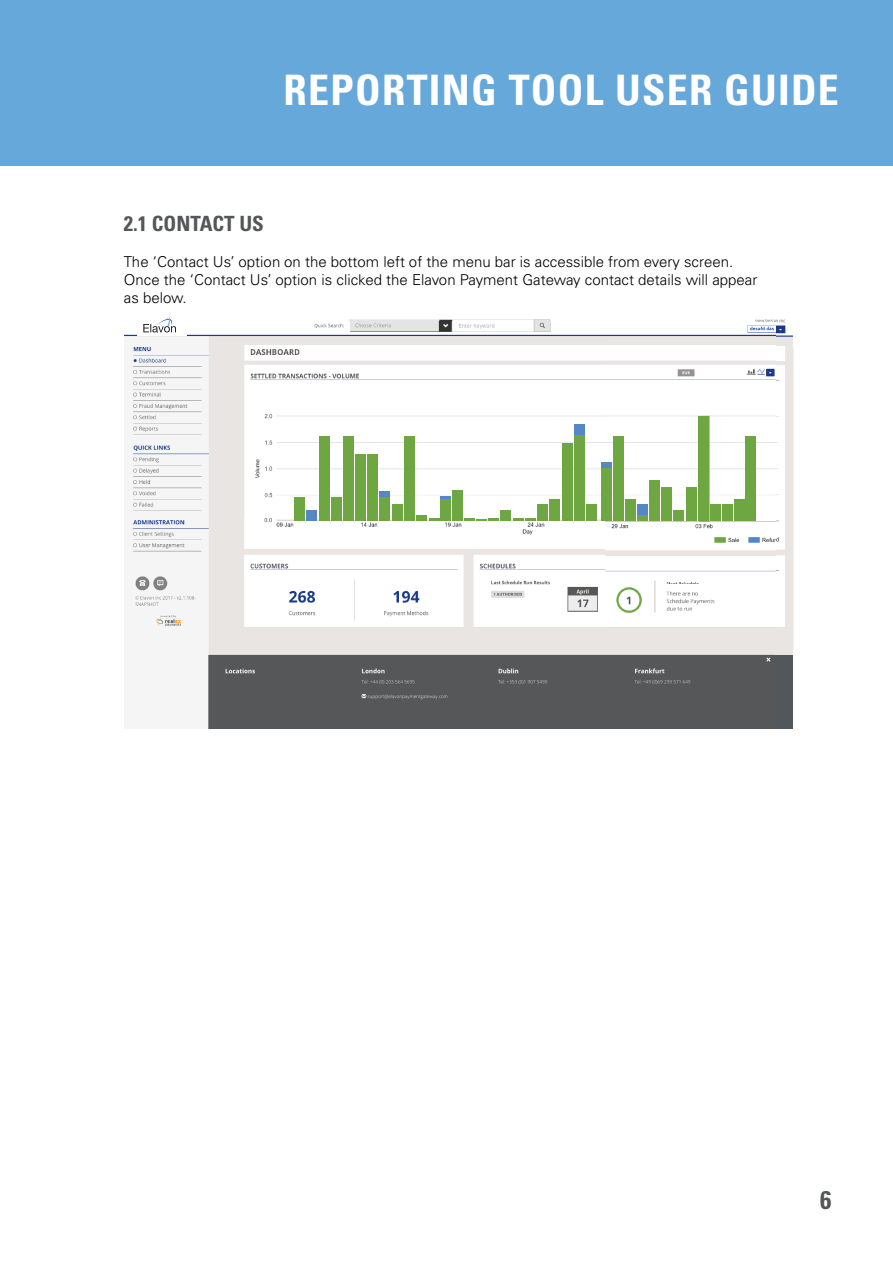
<style>
.page{position:relative;width:893px;height:1263px;background:#fff}
.page>*{position:absolute;margin:0;border:0;box-sizing:border-box;transform-origin:0 0}
.t1{font:700 condensed 42px "Univers LT Pro";letter-spacing:.03em;color:#fff}
.Headings3{font:700 condensed 25.5px "Univers LT Pro";color:#54575a}
.Headings2{font:700 condensed 21px "Univers LT Pro";color:#54575a}
.t2{font:300 15px/18px "Univers LT Pro 45";color:#000}
</style>
<div class="page">
<div style="left:0;top:0;width:893px;height:166px;background:#67a8db"></div>
<img style="left:133px;top:349px;width:643px;height:379px">
<img style="left:124px;top:319px;width:669px;height:30px">
<div style="left:698px;top:416px;width:11px;height:105px;background:#6ea642"></div>
<div style="left:574px;top:435px;width:10px;height:86px;background:#6ea642"></div>
<div style="left:405px;top:436px;width:10px;height:85px;background:#6ea642"></div>
<div style="left:343px;top:436px;width:10px;height:85px;background:#6ea642"></div>
<div style="left:319px;top:436px;width:10px;height:85px;background:#6ea642"></div>
<div style="left:746px;top:436px;width:10px;height:85px;background:#6ea642"></div>
<div style="left:613px;top:436px;width:11px;height:85px;background:#6ea642"></div>
<div style="left:355px;top:454px;width:11px;height:67px;background:#6ea642"></div>
<div style="left:368px;top:454px;width:10px;height:67px;background:#6ea642"></div>
<div style="left:711px;top:504px;width:10px;height:17px;background:#6ea642"></div>
<div style="left:686px;top:487px;width:10px;height:34px;background:#6ea642"></div>
<div style="left:662px;top:487px;width:10px;height:34px;background:#6ea642"></div>
<div style="left:649px;top:480px;width:11px;height:41px;background:#6ea642"></div>
<div style="left:673px;top:510px;width:11px;height:11px;background:#6ea642"></div>
<div style="left:586px;top:504px;width:11px;height:17px;background:#6ea642"></div>
<div style="left:601px;top:468px;width:10px;height:53px;background:#6ea642"></div>
<div style="left:537px;top:504px;width:11px;height:17px;background:#6ea642"></div>
<div style="left:392px;top:504px;width:11px;height:17px;background:#6ea642"></div>
<div style="left:380px;top:497px;width:10px;height:24px;background:#6ea642"></div>
<div style="left:331px;top:497px;width:11px;height:24px;background:#6ea642"></div>
<div style="left:295px;top:497px;width:10px;height:24px;background:#6ea642"></div>
<div style="left:417px;top:515px;width:10px;height:6px;background:#6ea642"></div>
<svg style="left:429px;top:518px;width:10px;height:3px"></svg>
<div style="left:452px;top:490px;width:11px;height:31px;background:#6ea642"></div>
<div style="left:501px;top:510px;width:10px;height:11px;background:#6ea642"></div>
<svg style="left:513px;top:518px;width:22px;height:3px"></svg>
<svg style="left:440px;top:496px;width:11px;height:3px"></svg>
<div style="left:601px;top:463px;width:10px;height:5px;background:#5487c4"></div>
<div style="left:574px;top:424px;width:10px;height:11px;background:#5487c4"></div>
<div style="left:637px;top:504px;width:11px;height:11px;background:#5487c4"></div>
<div style="left:380px;top:492px;width:10px;height:5px;background:#5487c4"></div>
<svg style="left:464px;top:518px;width:35px;height:3px"></svg>
<div style="left:440px;top:499px;width:11px;height:22px;background:#6ea642"></div>
<div style="left:549px;top:499px;width:10px;height:22px;background:#6ea642"></div>
<div style="left:625px;top:499px;width:11px;height:22px;background:#6ea642"></div>
<div style="left:637px;top:515px;width:11px;height:6px;background:#6ea642"></div>
<div style="left:722px;top:504px;width:11px;height:17px;background:#6ea642"></div>
<div style="left:734px;top:499px;width:10px;height:22px;background:#6ea642"></div>
<div style="left:306px;top:510px;width:10px;height:11px;background:#5487c4"></div>
<div style="left:562px;top:443px;width:11px;height:78px;background:#6ea642"></div>
<div style="left:137px;top:316px;width:50px;height:19px;background:#fff"></div>
<svg style="left:143px;top:317px;width:33px;height:15px"></svg>
<div style="left:776px;top:649px;width:17px;height:6px;background:#e8e6e3"></div>
<div style="left:776px;top:655px;width:17px;height:74px;background:#545759"></div>
<p class="t1" style="left:284px;top:65px;width:557px">REPORTING TOOL USER GUIDE</p>
<p class="Headings2" style="left:124px;top:211px;width:141px">2.1 CONTACT US</p>
<p class="t2" style="left:124px;top:252px;width:635px">The ‘Contact Us’ option on the bottom left of the menu bar is accessible from every screen.<br>Once the ‘Contact Us’ option is clicked the Elavon Payment Gateway contact details will appear as below.</p>
<p class="Headings3" style="left:820px;top:1184px;width:13px">6</p>
</div>
